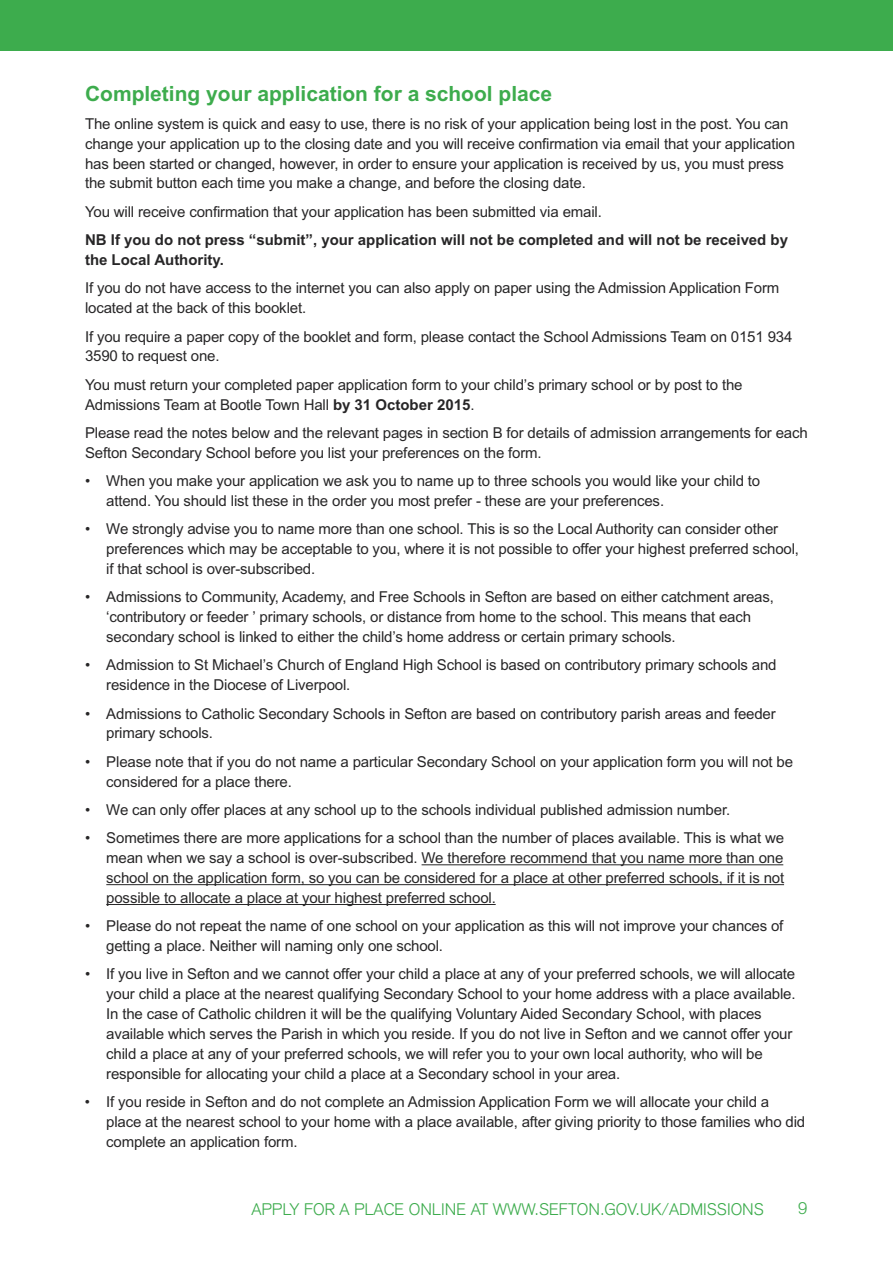
<style>
.page{position:relative;width:893px;height:1263px;background:#fff}
.page>*{position:absolute;margin:0;border:0;box-sizing:border-box;transform-origin:0 0}
.t1{font:700 21px "Arial CE";color:#3dac4d}
.t2{font:300 16.5px "Akzidenz Grotesk";color:#3dac4d}
.t3{font:15px/19.8px "Arial CE";letter-spacing:-.01em;color:#272627}
.t4{font:700 15px/19.8px "Arial CE";color:#272627}
.s1{font-weight:700}
</style>
<div class="page">
<div style="left:0;top:0;width:893px;height:51px;background:#3dac4d"></div>
<hr style="left:422px;top:864px;width:361px;height:1px;background:#272627">
<hr style="left:106px;top:884px;width:678px;height:1px;background:#272627">
<hr style="left:106px;top:904px;width:390px;height:1px;background:#272627">
<h1 class="t1" style="left:85px;top:85px;width:469px">Completing your application for a school place</h1>
<p class="t3" style="left:85px;top:115px;width:711px">The online system is quick and easy to use, there is no risk of your application being lost in the post. You can change your application up to the closing date and you will receive confirmation via email that your application has been started or changed, however, in order to ensure your application is received by us, you must press the submit button each time you make a change, and before the closing date.</p>
<p class="t3" style="left:85px;top:203px;width:518px">You will receive confirmation that your application has been submitted via email.</p>
<p class="t4" style="left:85px;top:231px;width:705px">NB If you do not press “submit”, your application will not be completed and will not be received by the Local Authority.</p>
<p class="t3" style="left:85px;top:279px;width:696px">If you do not have access to the internet you can also apply on paper using the Admission Application Form located at the back of this booklet.</p>
<p class="t3" style="left:85px;top:328px;width:709px">If you require a paper copy of the booklet and form, please contact the School Admissions Team on 0151 934<br>3590 to request one.</p>
<p class="t3" style="left:85px;top:376px;width:659px">You must return your completed paper application form to your child’s primary school or by post to the<br>Admissions Team at Bootle Town Hall <span class="s1">by 31 October 2015</span>.</p>
<p class="t3" style="left:85px;top:424px;width:724px">Please read the notes below and the relevant pages in section B for details of admission arrangements for each<br>Sefton Secondary School before you list your preferences on the form.</p>
<p class="t3" style="left:106px;top:472px;width:655px;text-indent:-21px">• When you make your application we ask you to name up to three schools you would like your child to attend. You should list these in the order you most prefer - these are your preferences.</p>
<p class="t3" style="left:106px;top:520px;width:694px;text-indent:-21px">• We strongly advise you to name more than one school. This is so the Local Authority can consider other preferences which may be acceptable to you, where it is not possible to offer your highest preferred school, if that school is over-subscribed.</p>
<p class="t3" style="left:106px;top:588px;width:669px;text-indent:-21px">• Admissions to Community, Academy, and Free Schools in Sefton are based on either catchment areas, ‘contributory or feeder ’ primary schools, or distance from home to the school. This means that each secondary school is linked to either the child’s home address or certain primary schools.</p>
<p class="t3" style="left:106px;top:657px;width:672px;text-indent:-21px">• Admission to St Michael’s Church of England High School is based on contributory primary schools and residence in the Diocese of Liverpool.</p>
<p class="t3" style="left:106px;top:705px;width:671px;text-indent:-21px">• Admissions to Catholic Secondary Schools in Sefton are based on contributory parish areas and feeder primary schools.</p>
<p class="t3" style="left:106px;top:753px;width:688px;text-indent:-21px">• Please note that if you do not name a particular Secondary School on your application form you will not be considered for a place there.</p>
<p class="t3" style="left:85px;top:801px;width:647px">• We can only offer places at any school up to the schools individual published admission number.</p>
<p class="t3" style="left:106px;top:829px;width:679px;text-align:justify;text-indent:-21px">• Sometimes there are more applications for a school than the number of places available. This is what we mean when we say a school is over-subscribed. We therefore recommend that you name more than one school on the application form, so you can be considered for a place at other preferred schools, if it is not possible to allocate a place at your highest preferred school.</p>
<p class="t3" style="left:106px;top:917px;width:679px;text-indent:-21px">• Please do not repeat the name of one school on your application as this will not improve your chances of getting a place. Neither will naming only one school.</p>
<p class="t3" style="left:106px;top:965px;width:691px;text-indent:-21px">• If you live in Sefton and we cannot offer your child a place at any of your preferred schools, we will allocate your child a place at the nearest qualifying Secondary School to your home address with a place available.<br>In the case of Catholic children it will be the qualifying Voluntary Aided Secondary School, with places available which serves the Parish in which you reside. If you do not live in Sefton and we cannot offer your child a place at any of your preferred schools, we will refer you to your own local authority, who will be responsible for allocating your child a place at a Secondary school in your area.</p>
<p class="t3" style="left:106px;top:1093px;width:701px;text-indent:-21px">• If you reside in Sefton and do not complete an Admission Application Form we will allocate your child a place at the nearest school to your home with a place available, after giving priority to those families who did complete an application form.</p>
<p class="t2" style="left:252px;top:1203px;width:514px">APPLY FOR A PLACE ONLINE AT WWW.SEFTON.GOV.UK/ADMISSIONS</p>
<p class="t2" style="left:798px;top:1202px;width:11px">9</p>
</div>
